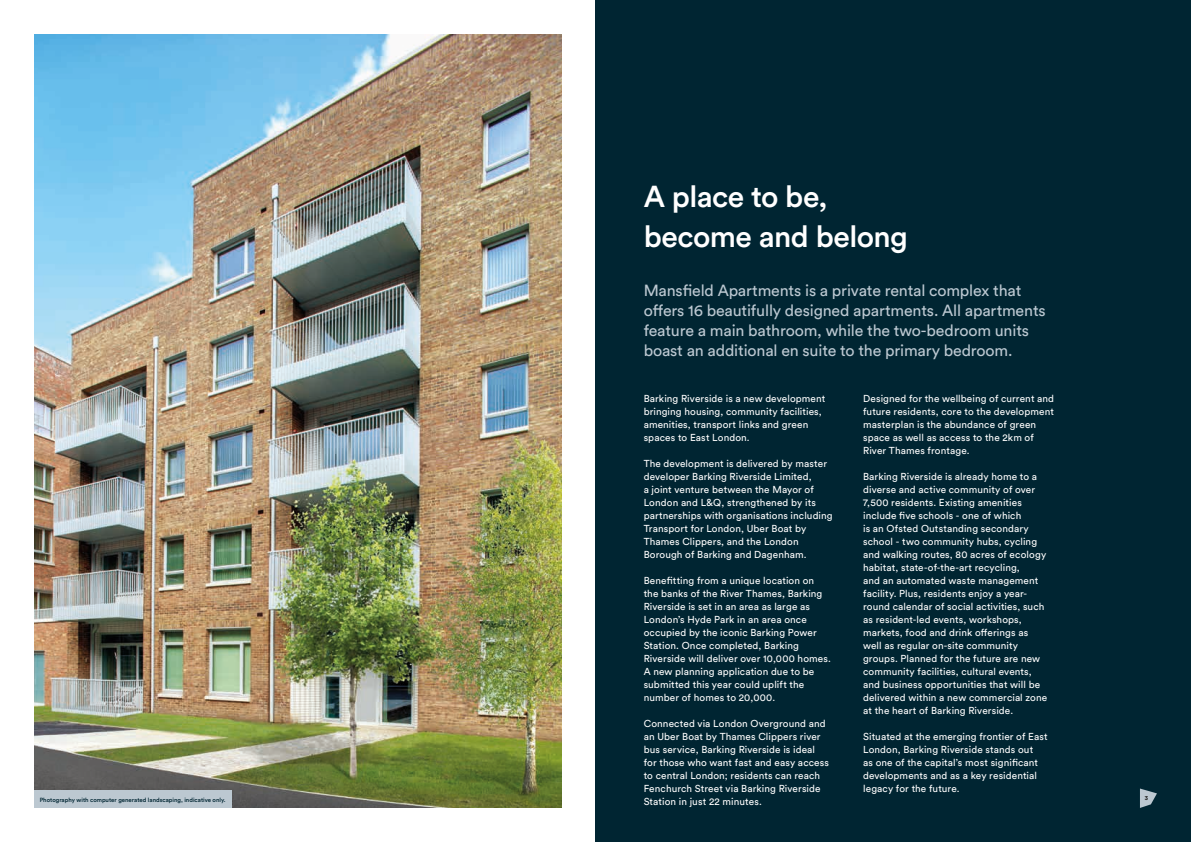
<style>
.page{position:relative;width:1191px;height:842px;background:#fff}
.page>*{position:absolute;margin:0;border:0;box-sizing:border-box;transform-origin:0 0}
.t1{font:500 30px/40px "Circular Std";letter-spacing:-.02em;color:#fff}
.t2{font:16px/20px "Circular Std";letter-spacing:-.01em;color:#bcc8d1}
.t3{font:10px/13px "Circular Std";letter-spacing:.01em;color:#fff}
.t4{font:500 6px "Circular Std";color:#002532}
.t5{font:700 6px "Circular Std";color:#1d1d1b}
</style>
<div class="page">
<div style="left:595px;top:0;width:596px;height:842px;background:#002532"></div>
<img style="left:34px;top:34px;width:527px;height:774px">
<div style="left:34px;top:791px;width:197px;height:17px;background:#bcc8d1"></div>
<svg style="left:1140px;top:788px;width:17px;height:20px"></svg>
<h1 class="t1" style="left:643px;top:176px;width:265px">A place to be, become and belong</h1>
<h2 class="t2" style="left:643px;top:280px;width:403px">Mansfield Apartments is a private rental complex that offers 16 beautifully designed apartments. All apartments feature a main bathroom, while the two-bedroom units boast an additional en suite to the primary bedroom.</h2>
<p class="t3" style="left:863px;top:392px;width:192px">Designed for the wellbeing of current and future residents, core to the development masterplan is the abundance of green space as well as access to the 2km of River Thames frontage.</p>
<p class="t3" style="left:863px;top:470px;width:186px">Barking Riverside is already home to a diverse and active community of over 7,500 residents. Existing amenities include five schools - one of which<br>is an Ofsted Outstanding secondary school - two community hubs, cycling and walking routes, 80 acres of ecology habitat, state-of-the-art recycling,<br>and an automated waste management facility. Plus, residents enjoy a year&shy;round calendar of social activities, such as resident-led events, workshops, markets, food and drink offerings as well as regular on-site community groups. Planned for the future are new community facilities, cultural events, and business opportunities that will be delivered within a new commercial zone at the heart of Barking Riverside.</p>
<p class="t3" style="left:863px;top:730px;width:186px">Situated at the emerging frontier of East London, Barking Riverside stands out<br>as one of the capital’s most significant developments and as a key residential legacy for the future.</p>
<p class="t3" style="left:643px;top:392px;width:183px">Barking Riverside is a new development bringing housing, community facilities, amenities, transport links and green spaces to East London.</p>
<p class="t3" style="left:643px;top:457px;width:190px">The development is delivered by master developer Barking Riverside Limited,<br>a joint venture between the Mayor of London and L&amp;Q, strengthened by its partnerships with organisations including Transport for London, Uber Boat by Thames Clippers, and the London Borough of Barking and Dagenham.</p>
<p class="t3" style="left:643px;top:574px;width:189px">Benefitting from a unique location on the banks of the River Thames, Barking Riverside is set in an area as large as London’s Hyde Park in an area once occupied by the iconic Barking Power Station. Once completed, Barking Riverside will deliver over 10,000 homes.<br>A new planning application due to be submitted this year could uplift the number of homes to 20,000.</p>
<p class="t3" style="left:643px;top:717px;width:187px">Connected via London Overground and an Uber Boat by Thames Clippers river bus service, Barking Riverside is ideal for those who want fast and easy access to central London; residents can reach Fenchurch Street via Barking Riverside Station in just 22 minutes.</p>
<p class="t4" style="left:40px;top:796px;width:187px">Photography with computer generated landscaping, indicative only.</p>
<p class="t5" style="left:1145px;top:794px;width:5px">3</p>
</div>
